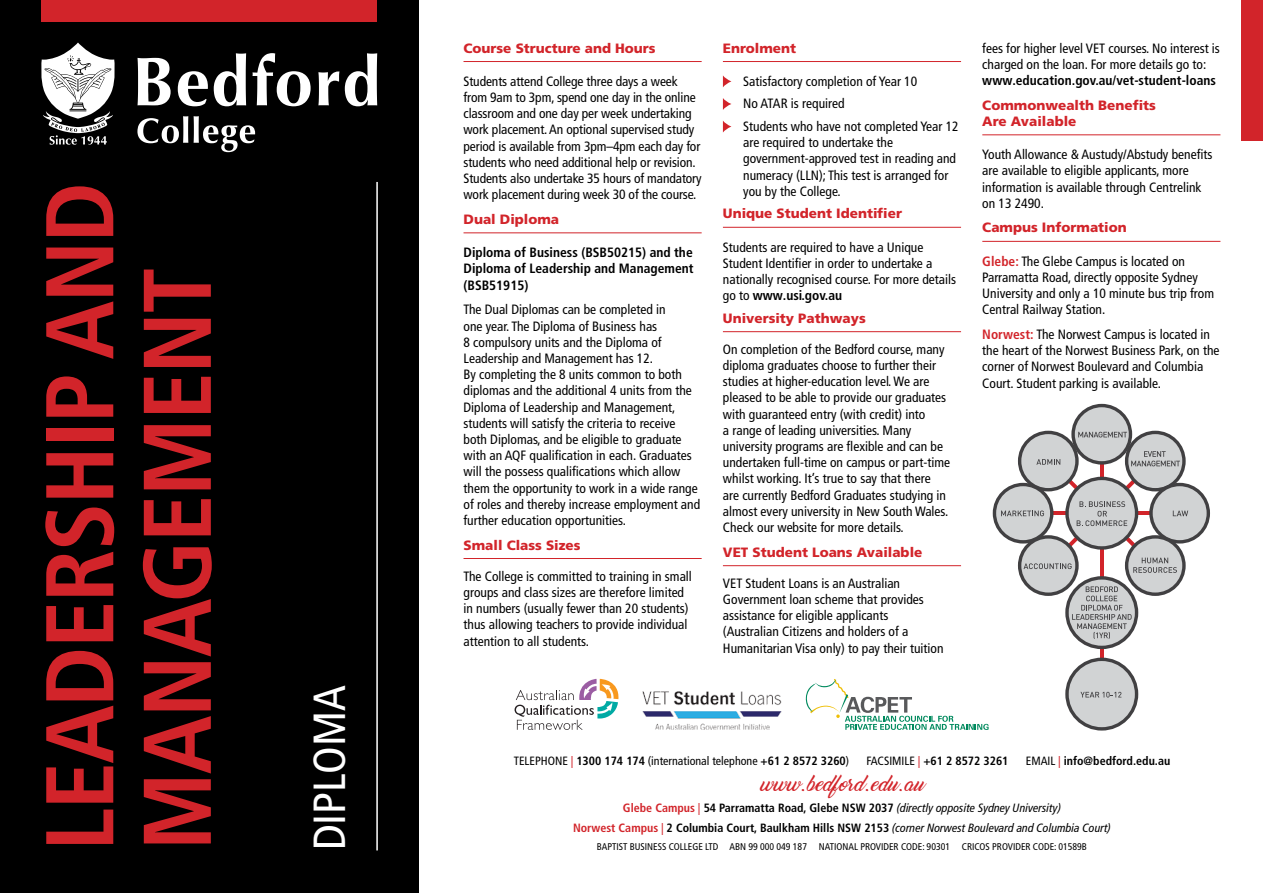
<style>
.page{position:relative;width:1263px;height:893px;background:#fff}
.page>*{position:absolute;margin:0;border:0;box-sizing:border-box;transform-origin:0 0}
.t1{font:700 condensed 96px/97.5px "Frutiger LT Pro";letter-spacing:-.02em;color:#d2242a}
.t2{font:condensed 45px "Frutiger LT Pro";color:#fff}
.t3{font:16.5px "Marguerite";color:#d2242a}
.t4{font:condensed 13.5px/16.2px "Frutiger LT Pro";color:#000}
.t5{font:900 13.5px/16.2px "Frutiger LT Pro";color:#d2242a}
.t6{font:700 condensed 13.5px/16.2px "Frutiger LT Pro";color:#000;text-align:justify}
.t7{font:italic condensed 12px/20.9px "Frutiger LT Pro";color:#000;text-align:center}
.t8{font:condensed 12px "Frutiger LT Pro";color:#000}
.t9{font:700 condensed 12px "Frutiger LT Pro";color:#000}
.t10{font:condensed 9.75px "Frutiger LT Pro";color:#000}
.s1{font-weight:700}
.s2{font-weight:700;color:#d2242a}
.s3{color:#d2242a}
.s4{font-weight:400}
.s5{font-weight:400;color:#d2242a}
.s6{font-weight:700;font-style:normal;color:#d2242a}
.s7{font-style:normal;color:#d2242a}
.s8{font-weight:700;font-style:normal}
</style>
<div class="page">
<div style="left:1242px;top:0;width:21px;height:140px;background:#d2242a"></div>
<hr style="left:463px;top:61px;width:239px;height:1px;background:#d2242a">
<hr style="left:463px;top:232px;width:239px;height:1px;background:#d2242a">
<hr style="left:463px;top:558px;width:239px;height:1px;background:#d2242a">
<hr style="left:723px;top:61px;width:238px;height:1px;background:#d2242a">
<hr style="left:723px;top:227px;width:238px;height:1px;background:#d2242a">
<hr style="left:723px;top:331px;width:238px;height:1px;background:#d2242a">
<hr style="left:723px;top:565px;width:238px;height:1px;background:#d2242a">
<svg style="left:723px;top:75px;width:8px;height:12px"></svg>
<svg style="left:723px;top:98px;width:8px;height:12px"></svg>
<svg style="left:723px;top:121px;width:8px;height:12px"></svg>
<hr style="left:982px;top:134px;width:238px;height:1px;background:#d2242a">
<hr style="left:982px;top:241px;width:238px;height:1px;background:#d2242a">
<svg style="left:805px;top:679px;width:184px;height:51px"></svg>
<svg style="left:514px;top:679px;width:105px;height:51px"></svg>
<img style="left:642px;top:692px;width:140px;height:37px">
<div style="left:639px;top:689px;width:147px;height:43px;border:2px solid #fff"></div>
<svg style="left:1100px;top:649px;width:4px;height:9px"></svg>
<svg style="left:1065px;top:658px;width:73px;height:73px"></svg>
<svg style="left:993px;top:404px;width:217px;height:245px"></svg>
<div style="left:0;top:0;width:418px;height:893px;background:#000"></div>
<div style="left:41px;top:0;width:336px;height:21px;background:#d2242a"></div>
<hr style="left:376px;top:182px;width:2px;height:668px;background:#fff">
<svg style="left:138px;top:58px;width:33px;height:47px"></svg>
<svg style="left:178px;top:71px;width:30px;height:35px"></svg>
<svg style="left:214px;top:53px;width:32px;height:53px"></svg>
<svg style="left:252px;top:53px;width:59px;height:53px"></svg>
<svg style="left:318px;top:71px;width:21px;height:34px"></svg>
<svg style="left:345px;top:53px;width:32px;height:53px"></svg>
<svg style="left:137px;top:116px;width:51px;height:27px"></svg>
<svg style="left:194px;top:116px;width:61px;height:36px"></svg>
<svg style="left:41px;top:43px;width:74px;height:102px"></svg>
<h1 class="t1" style="left:31px;top:850px;width:670px;rotate:-90deg">LEADERSHIP AND<br>MANAGEMENT</h1>
<h2 class="t2" style="left:303px;top:850px;width:167px;rotate:-90deg">DIPLOMA</h2>
<p class="t5" style="left:463px;top:40px;width:194px">Course Structure and Hours</p>
<p class="t4" style="left:463px;top:73px;width:240px">Students attend College three days a week from 9am to 3pm, spend one day in the online classroom and one day per week undertaking work placement. An optional supervised study period is available from 3pm–4pm each day for students who need additional help or revision.<br>Students also undertake 35 hours of mandatory work placement during week 30 of the course.</p>
<p class="t5" style="left:463px;top:211px;width:97px">Dual Diploma</p>
<p class="t6" style="left:463px;top:244px;width:231px">Diploma of Business (BSB50215) and the Diploma of Leadership and Management (BSB51915)</p>
<p class="t4" style="left:463px;top:302px;width:238px">The Dual Diplomas can be completed in<br>one year. The Diploma of Business has<br>8 compulsory units and the Diploma of Leadership and Management has 12.<br>By completing the 8 units common to both diplomas and the additional 4 units from the Diploma of Leadership and Management, students will satisfy the criteria to receive both Diplomas, and be eligible to graduate with an AQF qualification in each. Graduates will the possess qualifications which allow them the opportunity to work in a wide range of roles and thereby increase employment and further education opportunities.</p>
<p class="t5" style="left:463px;top:537px;width:119px">Small Class Sizes</p>
<p class="t4" style="left:463px;top:568px;width:230px">The College is committed to training in small groups and class sizes are therefore limited in numbers (usually fewer than 20 students) thus allowing teachers to provide individual attention to all students.</p>
<p class="t5" style="left:723px;top:40px;width:75px">Enrolment</p>
<p class="t4" style="left:743px;top:70px;width:217px;line-height:22.6px">Satisfactory completion of Year 10<br>No ATAR is required<br>Students who have not completed Year 12</p>
<p class="t4" style="left:743px;top:135px;width:214px">are required to undertake the government-approved test in reading and numeracy (LLN); This test is arranged for you by the College.</p>
<p class="t5" style="left:723px;top:206px;width:181px">Unique Student Identifier</p>
<p class="t4" style="left:723px;top:239px;width:235px">Students are required to have a Unique Student Identifier in order to undertake a nationally recognised course. For more details go to <span class="s1">www.usi.gov.au</span></p>
<p class="t5" style="left:723px;top:310px;width:144px">University Pathways</p>
<p class="t4" style="left:723px;top:341px;width:229px">On completion of the Bedford course, many diploma graduates choose to further their studies at higher-education level. We are pleased to be able to provide our graduates with guaranteed entry (with credit) into<br>a range of leading universities. Many university programs are flexible and can be undertaken full-time on campus or part-time whilst working. It’s true to say that there are currently Bedford Graduates studying in almost every university in New South Wales.<br>Check our website for more details.</p>
<p class="t5" style="left:723px;top:544px;width:201px">VET Student Loans Available</p>
<p class="t4" style="left:723px;top:575px;width:222px">VET Student Loans is an Australian Government loan scheme that provides assistance for eligible applicants (Australian Citizens and holders of a Humanitarian Visa only) to pay their tuition</p>
<p class="t4" style="left:982px;top:40px;width:239px">fees for higher level VET courses. No interest is charged on the loan. For more details go to:</p>
<p class="t6" style="left:982px;top:72px;width:235px">www.education.gov.au/vet-student-loans</p>
<p class="t5" style="left:982px;top:97px;width:175px">Commonwealth Benefits<br>Are Available</p>
<p class="t4" style="left:982px;top:146px;width:232px">Youth Allowance &amp; Austudy/Abstudy benefits are available to eligible applicants, more information is available through Centrelink on 13 2490.</p>
<p class="t5" style="left:982px;top:220px;width:146px">Campus Information</p>
<p class="t4" style="left:982px;top:253px;width:233px"><span class="s2">Glebe:</span> The Glebe Campus is located on Parramatta Road, directly opposite Sydney University and only a 10 minute bus trip from Central Railway Station.</p>
<p class="t4" style="left:982px;top:326px;width:239px"><span class="s2">Norwest:</span> The Norwest Campus is located in the heart of the Norwest Business Park, on the corner of Norwest Boulevard and Columbia Court. Student parking is available.</p>
<p class="t8" style="left:514px;top:753px;width:337px">TELEPHONE <span class="s3">|</span> <span class="s1">1300 174 174</span> (international telephone <span class="s1">+61 2 8572 3260</span>)</p>
<p class="t9" style="left:866px;top:753px;width:144px"><span class="s4">FACSIMILE</span> <span class="s5">|</span> +61 2 8572 3261</p>
<p class="t9" style="left:1026px;top:753px;width:146px"><span class="s4">EMAIL</span> <span class="s5">|</span> info@bedford.edu.au</p>
<p class="t3" style="left:760px;top:775px;width:165px">www.bedford.edu.au</p>
<p class="t7" style="left:573px;top:797px;width:539px"><span class="s6">Glebe Campus</span> <span class="s7">|</span> <span class="s8">54 Parramatta Road, Glebe NSW 2037</span> (directly opposite Sydney University)<br><span class="s6">Norwest Campus</span> <span class="s7">|</span> <span class="s8">2 Columbia Court, Baulkham Hills NSW 2153</span> (corner Norwest Boulevard and Columbia Court)</p>
<p class="t10" style="left:597px;top:841px;width:492px">BAPTIST BUSINESS COLLEGE LTD ABN 99 000 049 187 NATIONAL PROVIDER CODE: 90301 CRICOS PROVIDER CODE: 01589B</p>
</div>
